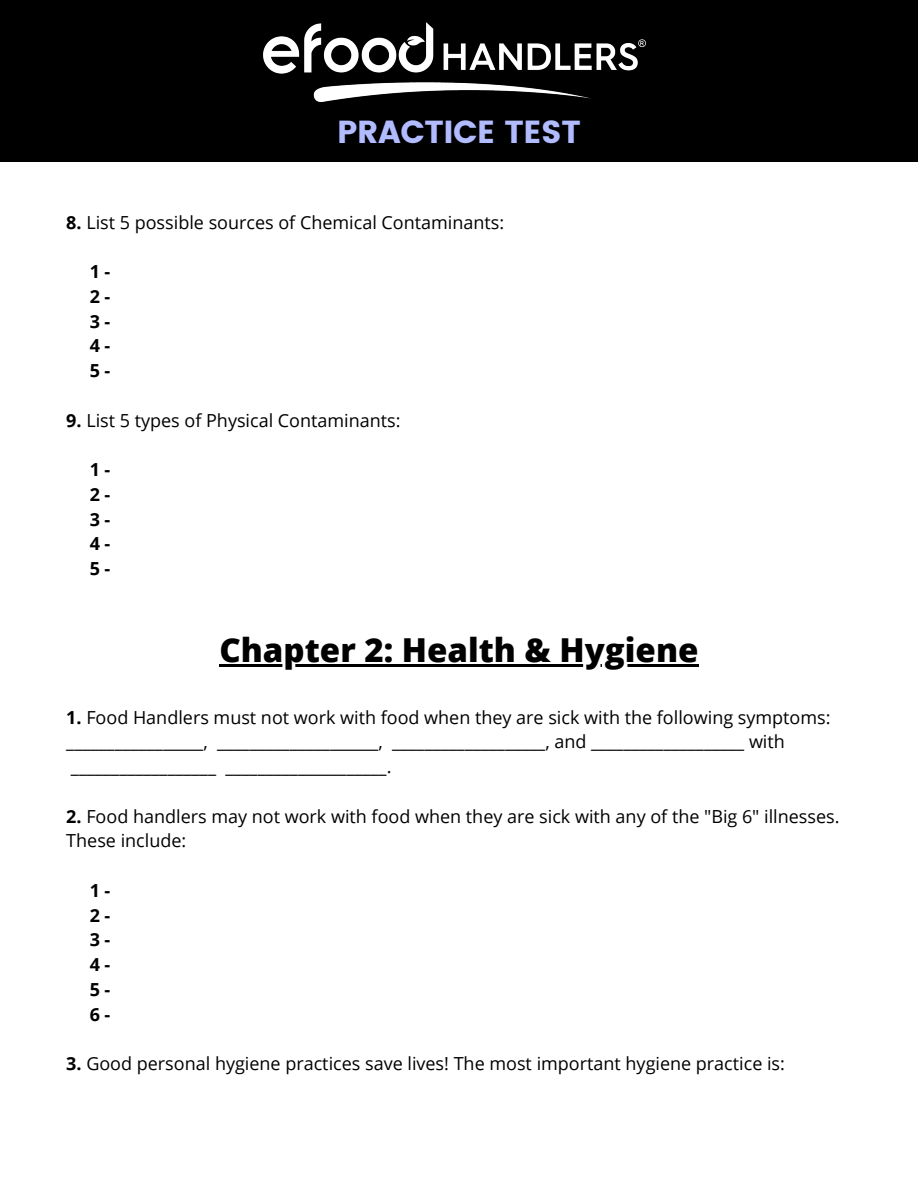
<style>
.page{position:relative;width:918px;height:1188px;background:#fff}
.page>*{position:absolute;margin:0;border:0;box-sizing:border-box;transform-origin:0 0}
.t1{font:800 33px "Open Sans";color:#000}
.t2{font:31.8px "Poppins";letter-spacing:-.01em;color:#b1bbff}
.t3{font:18px/24.8px "Open Sans";color:#000}
.t4{font:700 18px/24.8px "Open Sans";color:#000;text-align:justify}
.s1{font-weight:700}
</style>
<div class="page">
<div style="left:0;top:0;width:918px;height:162px;background:#000"></div>
<img style="left:263px;top:23px;width:383px;height:79px">
<hr style="left:219px;top:664px;width:480px;height:2px;background:#000">
<h2 class="t2" style="left:337px;top:113px;width:245px">PRACTICE TEST</h2>
<p class="t3" style="left:66px;top:209px;width:439px"><span class="s1">8.</span> List 5 possible sources of Chemical Contaminants:</p>
<p class="t4" style="left:90px;top:259px;width:22px">1 - 2 - 3 - 4 - 5 -</p>
<p class="t3" style="left:66px;top:407px;width:336px"><span class="s1">9.</span> List 5 types of Physical Contaminants:</p>
<p class="t4" style="left:90px;top:457px;width:22px">1 - 2 - 3 - 4 - 5 -</p>
<h1 class="t1" style="left:219px;top:627px;width:481px">Chapter 2: Health &amp; Hygiene</h1>
<p class="t3" style="left:66px;top:704px;width:766px"><span class="s1">1.</span> Food Handlers must not work with food when they are sick with the following symptoms: _________________, ____________________, ___________________, and ___________________ with __________________ ____________________.</p>
<p class="t3" style="left:66px;top:803px;width:775px"><span class="s1">2.</span> Food handlers may not work with food when they are sick with any of the "Big 6" illnesses.<br>These include:</p>
<p class="t4" style="left:90px;top:878px;width:22px">1 - 2 - 3 - 4 - 5 - 6 -</p>
<p class="t3" style="left:66px;top:1051px;width:720px"><span class="s1">3.</span> Good personal hygiene practices save lives! The most important hygiene practice is:</p>
</div>
